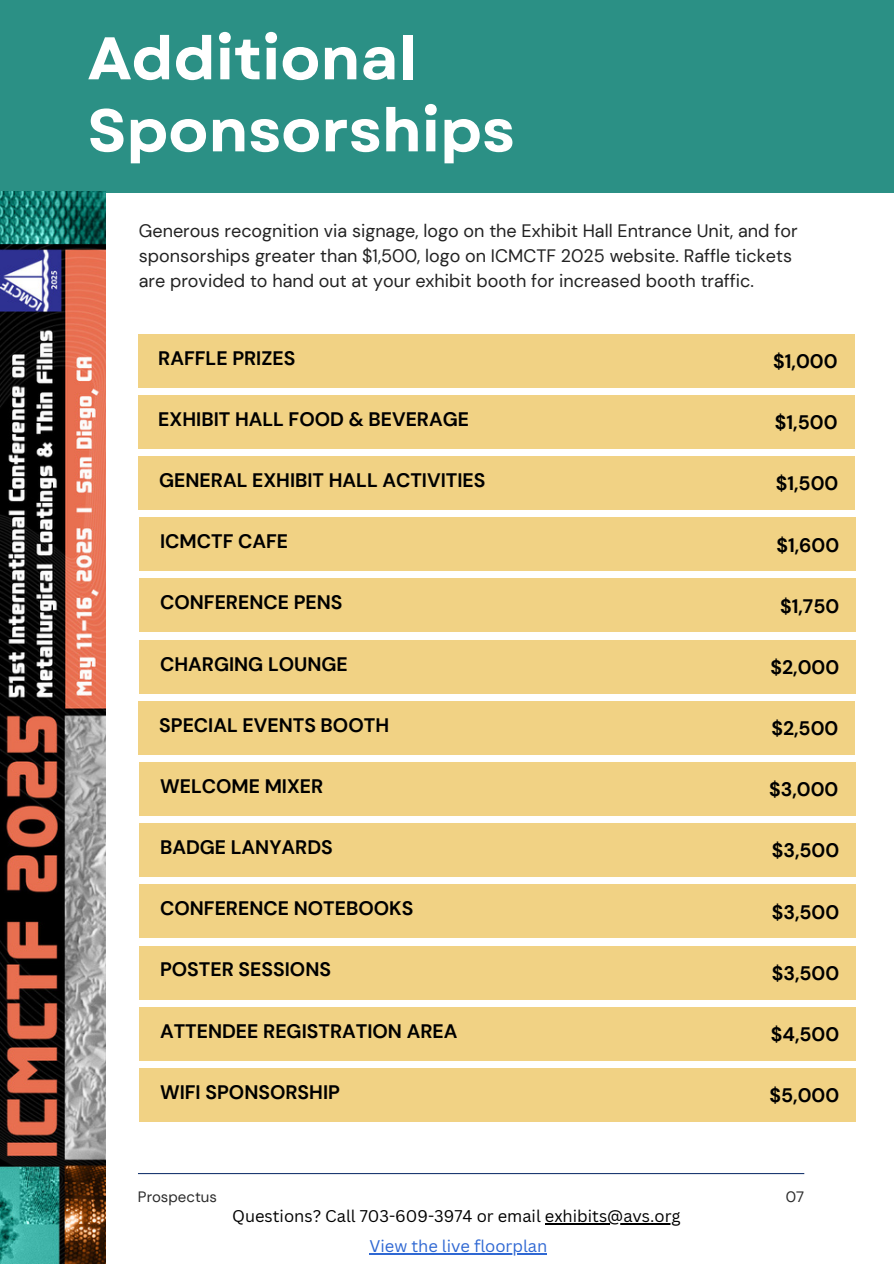
<style>
.page{position:relative;width:894px;height:1264px;background:#fff}
.page>*{position:absolute;margin:0;border:0;box-sizing:border-box;transform-origin:0 0}
.t1{font:700 60px/72px "Garet";color:#fff}
.t2{font:700 19.5px "DM Sans";color:#000}
.t3{font:18px/24.8px "DM Sans";color:#222}
.t4{font:16.5px "Canva Sans";color:#000}
.t5{font:16.5px "Canva Sans";color:#2f68d3}
.t6{font:15px "DM Sans";color:#2b2b2b}
</style>
<div class="page">
<div style="left:0;top:0;width:893px;height:192px;background:#2b9085"></div>
<div style="left:138px;top:334px;width:715px;height:53px;background:#f1d284"></div>
<img style="left:0;top:192px;width:106px;height:1071px">
<hr style="left:138px;top:1172px;width:666px;height:2px;background:#1d3a72">
<div style="left:138px;top:395px;width:715px;height:53px;background:#f1d284"></div>
<div style="left:139px;top:456px;width:715px;height:53px;background:#f1d284"></div>
<div style="left:140px;top:578px;width:715px;height:54px;background:#f1d284"></div>
<div style="left:139px;top:701px;width:715px;height:53px;background:#f1d284"></div>
<div style="left:140px;top:762px;width:715px;height:53px;background:#f1d284"></div>
<div style="left:140px;top:823px;width:715px;height:53px;background:#f1d284"></div>
<div style="left:140px;top:884px;width:715px;height:54px;background:#f1d284"></div>
<div style="left:140px;top:945px;width:715px;height:54px;background:#f1d284"></div>
<hr style="left:544px;top:1223px;width:136px;height:1px;background:#000">
<div style="left:140px;top:1007px;width:715px;height:53px;background:#f1d284"></div>
<div style="left:140px;top:1068px;width:715px;height:53px;background:#f1d284"></div>
<div style="left:140px;top:640px;width:715px;height:53px;background:#f1d284"></div>
<div style="left:140px;top:517px;width:715px;height:54px;background:#f1d284"></div>
<hr style="left:369px;top:1253px;width:178px;height:1px;background:#2f68d3">
<p class="t1" style="left:88px;top:23px;width:428px">Additional<br>Sponsorships</p>
<h2 class="t3" style="left:139px;top:219px;width:660px">Generous recognition via signage, logo on the Exhibit Hall Entrance Unit, and for sponsorships greater than $1,500, logo on ICMCTF 2025 website. Raffle tickets are provided to hand out at your exhibit booth for increased booth traffic.</h2>
<h3 class="t2" style="left:158px;top:345px;width:139px">RAFFLE PRIZES</h3>
<h2 class="t2" style="left:773px;top:349px;width:66px">$1,000</h2>
<h2 class="t2" style="left:158px;top:406px;width:312px">EXHIBIT HALL FOOD &amp; BEVERAGE</h2>
<h2 class="t2" style="left:774px;top:410px;width:64px">$1,500</h2>
<h2 class="t2" style="left:159px;top:467px;width:328px">GENERAL EXHIBIT HALL ACTIVITIES</h2>
<h2 class="t2" style="left:775px;top:471px;width:64px">$1,500</h2>
<p class="t2" style="left:160px;top:529px;width:130px">ICMCTF CAFE</p>
<p class="t2" style="left:776px;top:532px;width:64px">$1,600</p>
<h2 class="t2" style="left:160px;top:590px;width:184px">CONFERENCE PENS</h2>
<h2 class="t2" style="left:779px;top:593px;width:61px">$1,750</h2>
<h2 class="t2" style="left:160px;top:651px;width:189px">CHARGING LOUNGE</h2>
<p class="t2" style="left:770px;top:654px;width:70px">$2,000</p>
<h2 class="t2" style="left:159px;top:712px;width:231px">SPECIAL EVENTS BOOTH</h2>
<h2 class="t2" style="left:771px;top:715px;width:69px">$2,500</h2>
<h2 class="t2" style="left:160px;top:773px;width:165px">WELCOME MIXER</h2>
<h2 class="t2" style="left:768px;top:777px;width:71px">$3,000</h2>
<h2 class="t2" style="left:160px;top:834px;width:174px">BADGE LANYARDS</h2>
<h2 class="t2" style="left:771px;top:838px;width:69px">$3,500</h2>
<h2 class="t2" style="left:160px;top:895px;width:255px">CONFERENCE NOTEBOOKS</h2>
<h2 class="t2" style="left:771px;top:899px;width:69px">$3,500</h2>
<h2 class="t2" style="left:160px;top:957px;width:172px">POSTER SESSIONS</h2>
<h2 class="t2" style="left:771px;top:960px;width:69px">$3,500</h2>
<h2 class="t2" style="left:160px;top:1018px;width:299px">ATTENDEE REGISTRATION AREA</h2>
<h2 class="t2" style="left:770px;top:1021px;width:70px">$4,500</h2>
<h2 class="t2" style="left:160px;top:1079px;width:181px">WIFI SPONSORSHIP</h2>
<h2 class="t2" style="left:769px;top:1082px;width:71px">$5,000</h2>
<h2 class="t6" style="left:138px;top:1186px;width:80px">Prospectus</h2>
<h2 class="t4" style="left:232px;top:1204px;width:450px">Questions? Call 703-609-3974 or email exhibits@avs.org</h2>
<p class="t5" style="left:369px;top:1234px;width:179px">View the live floorplan</p>
<h1 class="t6" style="left:785px;top:1186px;width:20px">07</h1>
</div>
